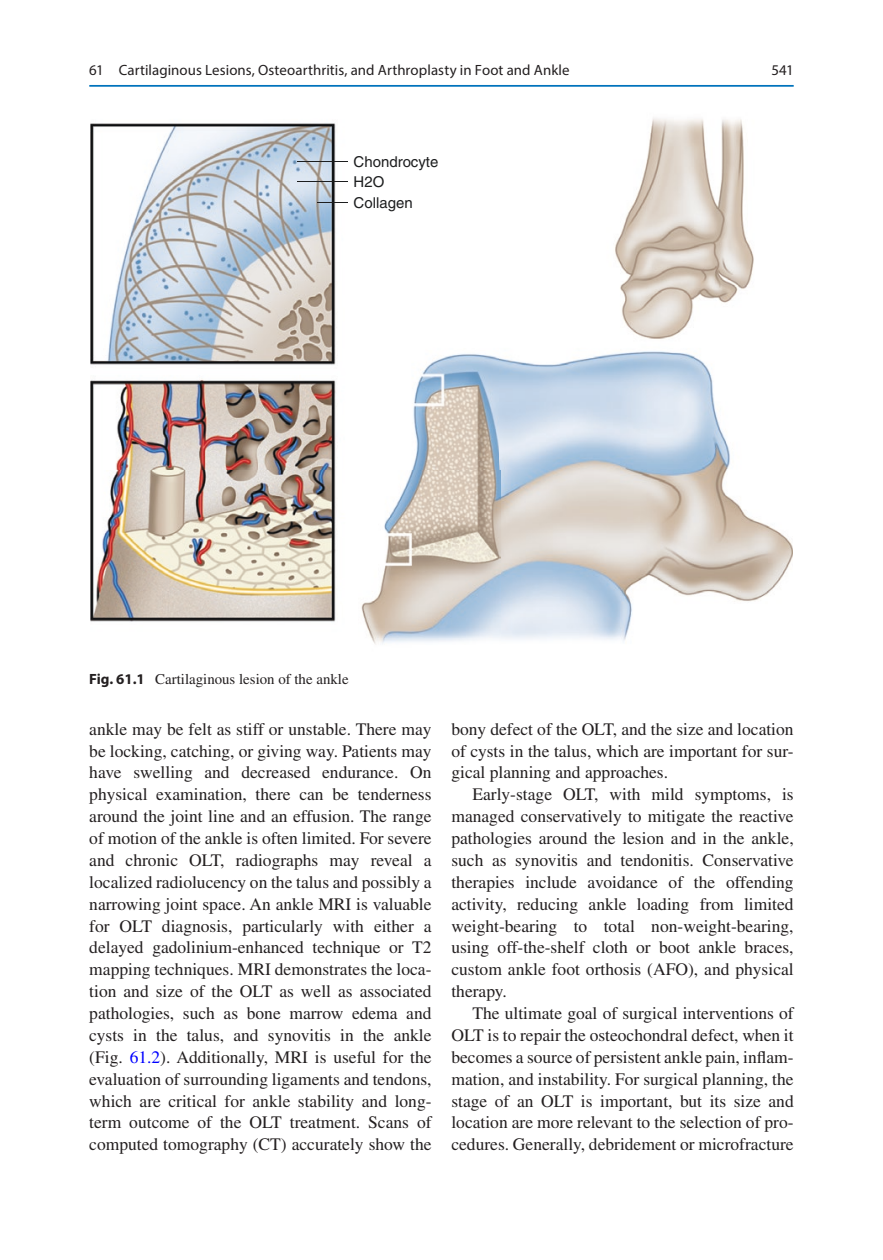
<style>
.page{position:relative;width:883px;height:1260px;background:#fff}
.page>*{position:absolute;margin:0;border:0;box-sizing:border-box;transform-origin:0 0}
.Text{font:17.5px/21.9px "Times LT Std";color:#231f20;text-align:justify}
.t1{font:14.88px "Myriad Pro";letter-spacing:.005em;color:#231f20}
.t2{font:14.88px "Times LT Std";color:#231f20}
.t3{font:14.88px/20.5px "Helvetica";color:#1d1e1f}
.s1{font-family:"Myriad Pro";font-weight:700}
.s2{color:#00f}
</style>
<div class="page">
<img style="left:91px;top:118px;width:701px;height:526px">
<hr style="left:297px;top:161px;width:51px;height:1px;background:#1d1e1f">
<hr style="left:297px;top:181px;width:51px;height:1px;background:#1d1e1f">
<hr style="left:318px;top:202px;width:30px;height:1px;background:#1d1e1f">
<hr style="left:89px;top:85px;width:705px;height:2px;background:#0073bc">
<p class="t1" style="left:89px;top:61px;width:482px">61 Cartilaginous Lesions, Osteoarthritis, and Arthroplasty in Foot and Ankle</p>
<p class="t3" style="left:354px;top:151px;width:86px">Chondrocyte<br>H2O<br>Collagen</p>
<p class="t1" style="left:771px;top:61px;width:24px">541</p>
<p class="t2" style="left:89px;top:670px;width:261px"><span class="s1">Fig. 61.1</span> Cartilaginous lesion of the ankle</p>
<p class="Text" style="left:89px;top:718px;width:344px">ankle may be felt as stiff or unstable. There may be locking, catching, or giving way. Patients may have swelling and decreased endurance. On physical examination, there can be tenderness around the joint line and an effusion. The range of motion of the ankle is often limited. For severe and chronic OLT, radiographs may reveal a localized radiolucency on the talus and possibly a narrowing joint space. An ankle MRI is valuable for OLT diagnosis, particularly with either a delayed gadolinium-enhanced technique or T2 mapping techniques. MRI demonstrates the loca&shy;tion and size of the OLT as well as associated pathologies, such as bone marrow edema and cysts in the talus, and synovitis in the ankle (Fig. <span class="s2">61.2</span>). Additionally, MRI is useful for the evaluation of surrounding ligaments and tendons, which are critical for ankle stability and long&shy;term outcome of the OLT treatment. Scans of computed tomography (CT) accurately show the</p>
<p class="Text" style="left:451px;top:718px;width:344px">bony defect of the OLT, and the size and location of cysts in the talus, which are important for sur&shy;gical planning and approaches.</p>
<p class="Text" style="left:451px;top:783px;width:344px;text-indent:21px">Early-stage OLT, with mild symptoms, is managed conservatively to mitigate the reactive pathologies around the lesion and in the ankle, such as synovitis and tendonitis. Conservative therapies include avoidance of the offending activity, reducing ankle loading from limited weight-bearing to total non-weight-bearing, using off-the-shelf cloth or boot ankle braces, custom ankle foot orthosis (AFO), and physical therapy.</p>
<p class="Text" style="left:451px;top:1002px;width:344px;text-indent:21px">The ultimate goal of surgical interventions of OLT is to repair the osteochondral defect, when it becomes a source of persistent ankle pain, inflam&shy;mation, and instability. For surgical planning, the stage of an OLT is important, but its size and location are more relevant to the selection of pro&shy;cedures. Generally, debridement or microfracture</p>
</div>
